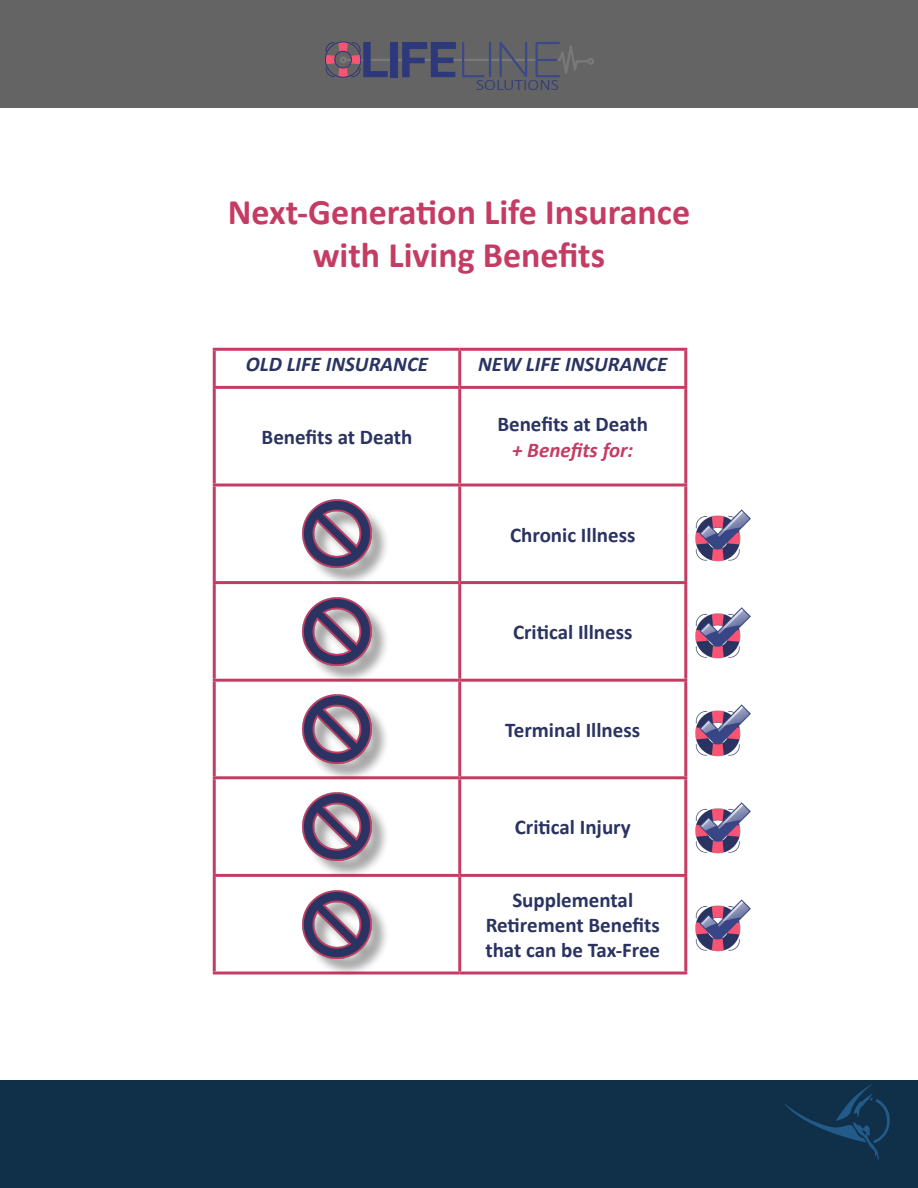
<style>
.page{position:relative;width:918px;height:1188px;background:#fff}
.page>*{position:absolute;margin:0;border:0;box-sizing:border-box;transform-origin:0 0}
.Pink_Header{font:700 36px/43.2px "Calibri";color:#c43c63;text-align:center}
.t1{font:700 21px/25.2px "Calibri";color:#2a3361;text-align:center}
.t2{font:italic 700 21px "Calibri";color:#2a3361}
.t3{font:italic 700 21px "Calibri";color:#c43c63}
.t4{font:300 15.9px "Calibri";color:#2d397a;scale:1.12 1}
</style>
<div class="page">
<div style="left:0;top:1080px;width:918px;height:108px;background:#103049"></div>
<div style="left:0;top:0;width:918px;height:108px;background:#646464"></div>
<svg style="left:784px;top:1083px;width:106px;height:77px"></svg>
<svg style="left:325px;top:41px;width:262px;height:37px"></svg>
<div style="left:536px;top:42px;width:24px;height:35px;border:2px solid #3a4989"></div>
<hr style="left:537px;top:59px;width:20px;height:2px;background:#3a4989">
<div style="left:587px;top:58px;width:7px;height:7px;border:2px solid #79787b;border-radius:50%"></div>
<div style="left:340px;top:56px;width:7px;height:7px;border:2px solid #79787b;border-radius:50%"></div>
<hr style="left:213px;top:348px;width:247px;height:3px;background:#c43c63">
<hr style="left:213px;top:351px;width:3px;height:35px;background:#c43c63">
<hr style="left:460px;top:348px;width:227px;height:3px;background:#c43c63">
<hr style="left:458px;top:351px;width:3px;height:35px;background:#c43c63">
<hr style="left:213px;top:386px;width:247px;height:3px;background:#c43c63">
<hr style="left:213px;top:389px;width:3px;height:94px;background:#c43c63">
<hr style="left:460px;top:386px;width:227px;height:3px;background:#c43c63">
<hr style="left:458px;top:389px;width:3px;height:94px;background:#c43c63">
<hr style="left:213px;top:483px;width:247px;height:3px;background:#c43c63">
<hr style="left:213px;top:486px;width:3px;height:95px;background:#c43c63">
<hr style="left:460px;top:483px;width:227px;height:3px;background:#c43c63">
<hr style="left:458px;top:486px;width:3px;height:95px;background:#c43c63">
<hr style="left:213px;top:581px;width:247px;height:3px;background:#c43c63">
<hr style="left:213px;top:584px;width:3px;height:95px;background:#c43c63">
<hr style="left:460px;top:581px;width:227px;height:3px;background:#c43c63">
<hr style="left:458px;top:584px;width:3px;height:95px;background:#c43c63">
<hr style="left:213px;top:679px;width:247px;height:3px;background:#c43c63">
<hr style="left:213px;top:682px;width:3px;height:94px;background:#c43c63">
<hr style="left:460px;top:679px;width:227px;height:3px;background:#c43c63">
<hr style="left:458px;top:682px;width:3px;height:94px;background:#c43c63">
<hr style="left:213px;top:776px;width:247px;height:3px;background:#c43c63">
<hr style="left:213px;top:779px;width:3px;height:95px;background:#c43c63">
<hr style="left:460px;top:776px;width:227px;height:3px;background:#c43c63">
<hr style="left:458px;top:779px;width:3px;height:95px;background:#c43c63">
<hr style="left:213px;top:874px;width:247px;height:3px;background:#c43c63">
<hr style="left:213px;top:877px;width:3px;height:95px;background:#c43c63">
<hr style="left:460px;top:874px;width:227px;height:3px;background:#c43c63">
<hr style="left:458px;top:877px;width:3px;height:95px;background:#c43c63">
<hr style="left:213px;top:972px;width:247px;height:3px;background:#c43c63">
<hr style="left:460px;top:972px;width:227px;height:3px;background:#c43c63">
<hr style="left:684px;top:351px;width:3px;height:35px;background:#c43c63">
<hr style="left:684px;top:389px;width:3px;height:94px;background:#c43c63">
<hr style="left:684px;top:486px;width:3px;height:95px;background:#c43c63">
<hr style="left:684px;top:584px;width:3px;height:95px;background:#c43c63">
<hr style="left:684px;top:682px;width:3px;height:94px;background:#c43c63">
<hr style="left:684px;top:779px;width:3px;height:95px;background:#c43c63">
<hr style="left:684px;top:877px;width:3px;height:95px;background:#c43c63">
<div style="left:305px;top:502px;width:84px;height:85px;background:#231f20;opacity:.4"></div>
<img style="left:303px;top:500px;width:68px;height:68px">
<img style="left:695px;top:509px;width:56px;height:53px">
<div style="left:305px;top:600px;width:84px;height:84px;background:#231f20;opacity:.4"></div>
<img style="left:303px;top:597px;width:68px;height:69px">
<img style="left:695px;top:607px;width:56px;height:52px">
<div style="left:305px;top:698px;width:84px;height:84px;background:#231f20;opacity:.4"></div>
<img style="left:303px;top:695px;width:68px;height:68px">
<img style="left:695px;top:704px;width:56px;height:53px">
<div style="left:305px;top:795px;width:84px;height:84px;background:#231f20;opacity:.4"></div>
<img style="left:303px;top:792px;width:68px;height:69px">
<img style="left:695px;top:802px;width:56px;height:52px">
<div style="left:305px;top:893px;width:84px;height:84px;background:#231f20;opacity:.4"></div>
<img style="left:303px;top:890px;width:68px;height:68px">
<img style="left:695px;top:899px;width:56px;height:53px">
<p class="t4" style="left:476px;top:75px;width:75px">SOLUTIONS</p>
<p class="Pink_Header" style="left:228px;top:190px;width:464px">Next-Generation Life Insurance with Living Benefits</p>
<p class="t2" style="left:246px;top:349px;width:184px">OLD LIFE INSURANCE</p>
<p class="t2" style="left:478px;top:349px;width:191px">NEW LIFE INSURANCE</p>
<p class="t1" style="left:262px;top:424px;width:152px">Benefits at Death</p>
<p class="t1" style="left:497px;top:412px;width:152px">Benefits at Death</p>
<p class="t3" style="left:512px;top:435px;width:123px">+ Benefits for:</p>
<p class="t1" style="left:510px;top:522px;width:127px">Chronic Illness</p>
<p class="t1" style="left:513px;top:619px;width:121px">Critical Illness</p>
<p class="t1" style="left:505px;top:717px;width:136px">Terminal Illness</p>
<p class="t1" style="left:515px;top:815px;width:117px">Critical Injury</p>
<p class="t1" style="left:485px;top:887px;width:176px">Supplemental<br>Retirement Benefits that can be Tax-Free</p>
</div>
